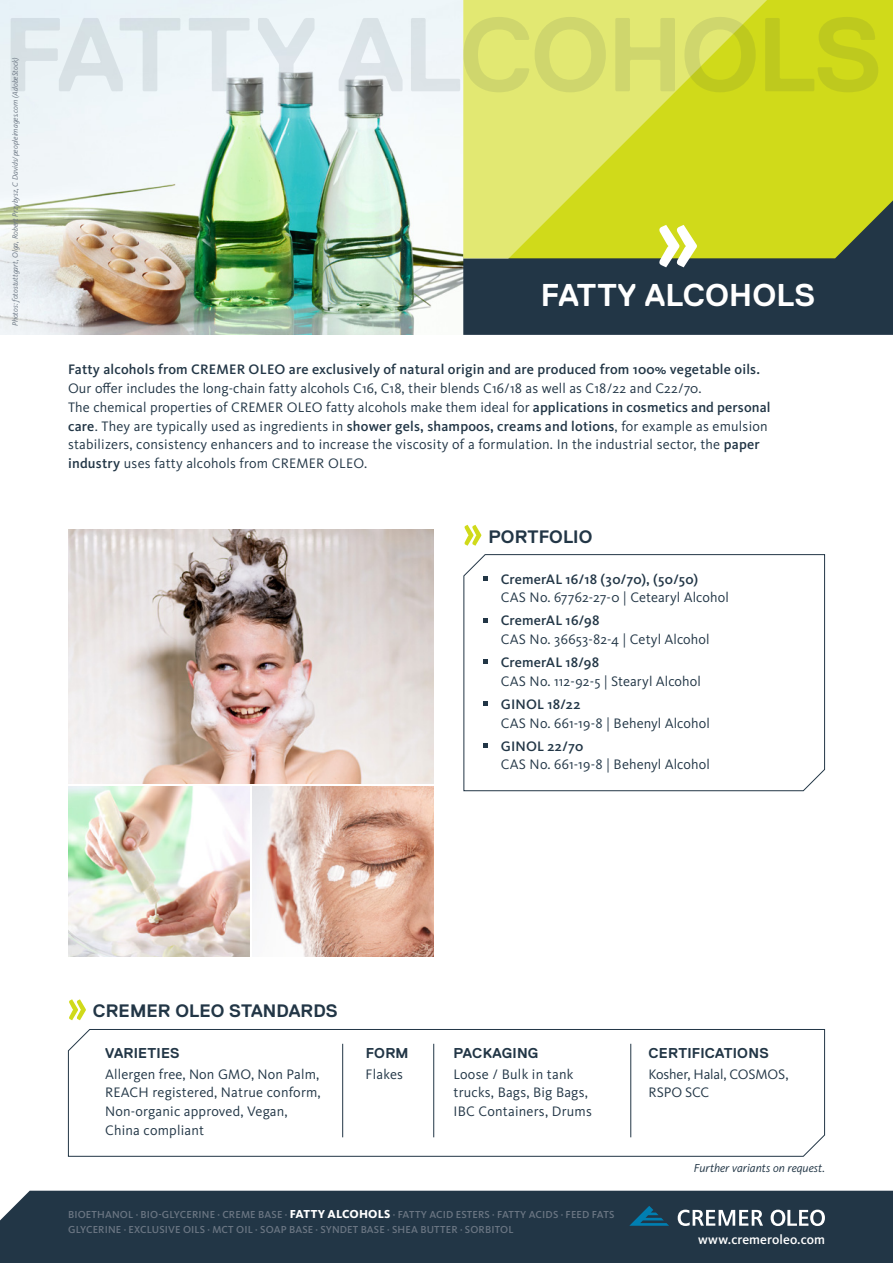
<style>
.page{position:relative;width:893px;height:1263px;background:#fff}
.page>*{position:absolute;margin:0;border:0;box-sizing:border-box;transform-origin:0 0}
.t1{font:700 31.5px "Replica Pro";letter-spacing:.005em;color:#fff}
.t2{font:700 18px "Replica Pro";letter-spacing:.005em;color:#223646}
.t3{font:14.25px/18.8px "Kievit OT";letter-spacing:.01em;color:#223646}
.t4{font:500 14.25px "Kievit OT";letter-spacing:.015em;color:#223646}
.t5{font:700 14.25px "Replica Pro";letter-spacing:.015em;color:#223646}
.t6{font:14.25px/18.8px "Kievit OT";letter-spacing:-.01em;color:#223646}
.t7{font:500 13.5px "Kievit OT";letter-spacing:.005em;color:#fff}
.t8{font:italic 12px "Kievit OT";color:#223646}
.t9{font:500 10.5px/15px "Kievit OT";letter-spacing:.015em;color:#6a7582}
.t10{font:italic 7.8px "Kievit OT";color:#6a7582}
.s1{font-weight:500}
.s2{font-weight:800;font-size:12px;color:#fff}
</style>
<div class="page">
<div style="left:0;top:1191px;width:893px;height:72px;background:#223646"></div>
<svg style="left:629px;top:1206px;width:40px;height:20px"></svg>
<svg style="left:678px;top:1209px;width:85px;height:17px"></svg>
<svg style="left:771px;top:1209px;width:54px;height:17px"></svg>
<img style="left:0;top:0;width:463px;height:335px">
<div style="left:463px;top:258px;width:430px;height:77px;background:#223646"></div>
<svg style="left:463px;top:0;width:430px;height:258px;background:#d2db38"></svg>
<svg style="left:659px;top:225px;width:38px;height:42px"></svg>
<svg style="left:11px;top:17px;width:867px;height:75px;background:#dae2a1"></svg>
<svg style="left:68px;top:1029px;width:757px;height:128px"></svg>
<svg style="left:69px;top:999px;width:17px;height:21px"></svg>
<hr style="left:630px;top:1044px;width:1px;height:93px;background:#223646">
<hr style="left:433px;top:1044px;width:1px;height:93px;background:#223646">
<hr style="left:342px;top:1044px;width:1px;height:93px;background:#223646">
<svg style="left:463px;top:554px;width:362px;height:237px"></svg>
<svg style="left:484px;top:576px;width:4px;height:4px"></svg>
<svg style="left:484px;top:618px;width:4px;height:4px"></svg>
<svg style="left:484px;top:660px;width:4px;height:4px"></svg>
<svg style="left:484px;top:701px;width:4px;height:5px"></svg>
<svg style="left:484px;top:743px;width:4px;height:4px"></svg>
<svg style="left:464px;top:525px;width:17px;height:21px"></svg>
<img style="left:68px;top:529px;width:366px;height:254px">
<img style="left:253px;top:786px;width:181px;height:171px">
<img style="left:68px;top:786px;width:181px;height:171px">
<p class="t10" style="left:10px;top:326px;width:271px;rotate:-90deg">Photos: fotostuttgart, Olga, Robert Przybysz, C Davids/peopleimages.com (AdobeStock)</p>
<h1 class="t1" style="left:541px;top:278px;width:276px">FATTY ALCOHOLS</h1>
<p class="t4" style="left:68px;top:361px;width:693px">Fatty alcohols from CREMER OLEO are exclusively of natural origin and are produced from 100% vegetable oils.</p>
<p class="t3" style="left:68px;top:379px;width:704px">Our offer includes the long-chain fatty alcohols C16, C18, their blends C16/18 as well as C18/22 and C22/70.<br>The chemical properties of CREMER OLEO fatty alcohols make them ideal for <span class="s1">applications in cosmetics and personal care</span>. They are typically used as ingredients in <span class="s1">shower gels, shampoos, creams and lotions</span>, for example as emulsion stabilizers, consistency enhancers and to increase the viscosity of a formulation. In the industrial sector, the <span class="s1">paper industry</span> uses fatty alcohols from CREMER OLEO.</p>
<p class="t2" style="left:488px;top:526px;width:106px">PORTFOLIO</p>
<p class="t4" style="left:501px;top:571px;width:199px">CremerAL 16/18 (30/70), (50/50)</p>
<p class="t3" style="left:501px;top:588px;width:230px">CAS No. 67762-27-0 | Cetearyl Alcohol</p>
<p class="t4" style="left:501px;top:612px;width:100px">CremerAL 16/98</p>
<p class="t3" style="left:501px;top:630px;width:210px">CAS No. 36653-82-4 | Cetyl Alcohol</p>
<p class="t4" style="left:501px;top:654px;width:100px">CremerAL 18/98</p>
<p class="t3" style="left:501px;top:672px;width:202px">CAS No. 112-92-5 | Stearyl Alcohol</p>
<p class="t4" style="left:501px;top:696px;width:81px">GINOL 18/22</p>
<p class="t3" style="left:501px;top:714px;width:211px">CAS No. 661-19-8 | Behenyl Alcohol</p>
<p class="t4" style="left:501px;top:738px;width:84px">GINOL 22/70</p>
<p class="t3" style="left:501px;top:755px;width:211px">CAS No. 661-19-8 | Behenyl Alcohol</p>
<p class="t2" style="left:93px;top:1001px;width:246px">CREMER OLEO STANDARDS</p>
<p class="t5" style="left:105px;top:1045px;width:76px">VARIETIES</p>
<p class="t3" style="left:105px;top:1064px;width:217px">Allergen free, Non GMO, Non Palm,<br>REACH registered, Natrue conform,<br>Non-organic approved, Vegan,<br>China compliant</p>
<p class="t5" style="left:366px;top:1045px;width:44px">FORM</p>
<p class="t3" style="left:366px;top:1064px;width:39px">Flakes</p>
<p class="t5" style="left:454px;top:1045px;width:86px">PACKAGING</p>
<p class="t3" style="left:453px;top:1064px;width:140px">Loose / Bulk in tank trucks, Bags, Big Bags,<br>IBC Containers, Drums</p>
<p class="t9" style="left:68px;top:1207px;width:548px">BIOETHANOL · BIO-GLYCERINE · CREME BASE · <span class="s2">FATTY ALCOHOLS</span> · FATTY ACID ESTERS · FATTY ACIDS · FEED FATS<br>GLYCERINE · EXCLUSIVE OILS · MCT OIL · SOAP BASE · SYNDET BASE · SHEA BUTTER · SORBITOL</p>
<p class="t5" style="left:648px;top:1045px;width:122px">CERTIFICATIONS</p>
<p class="t6" style="left:648px;top:1064px;width:142px">Kosher, Halal, COSMOS,<br>RSPO SCC</p>
<p class="t8" style="left:694px;top:1161px;width:133px">Further variants on request.</p>
<p class="t7" style="left:698px;top:1231px;width:128px">www.cremeroleo.com</p>
</div>
